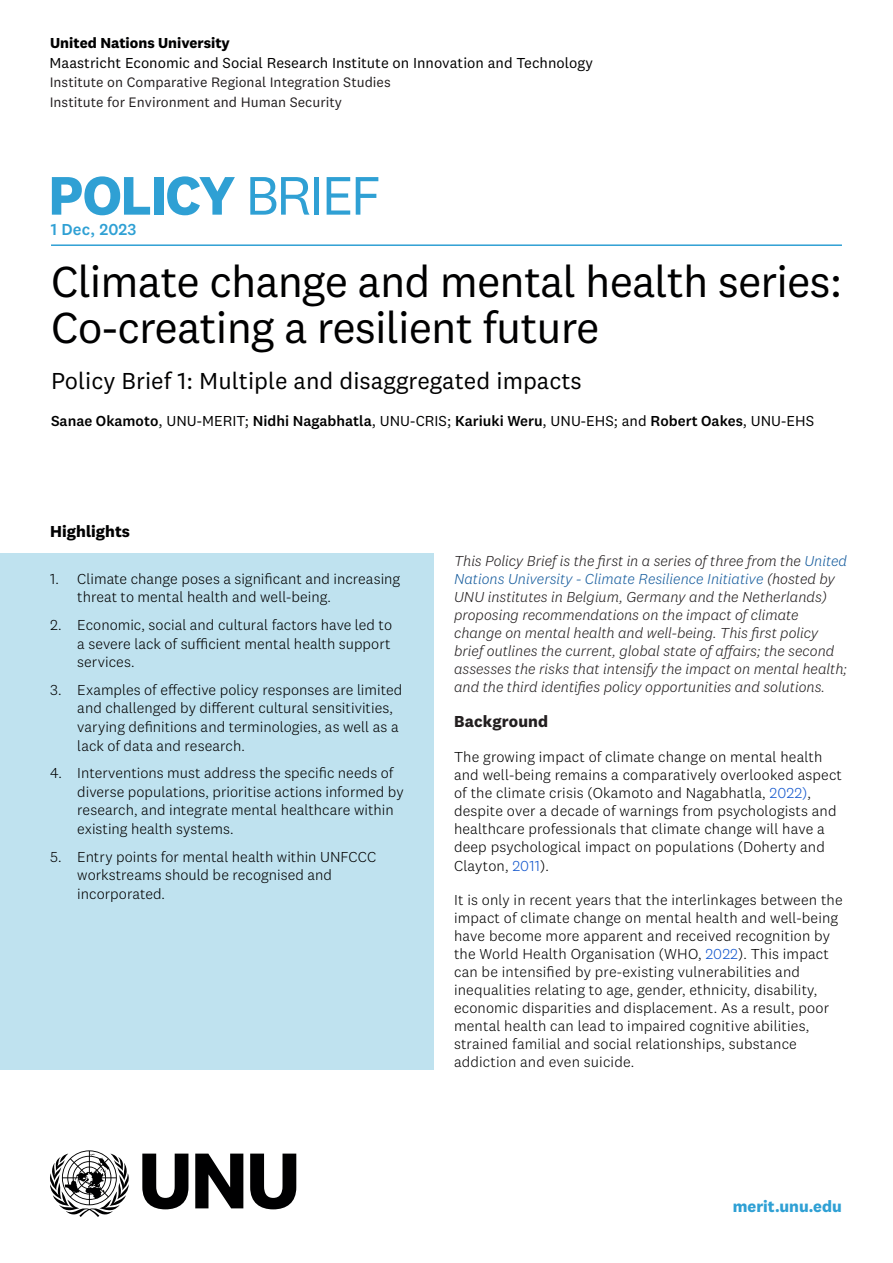
<style>
.page{position:relative;width:893px;height:1263px;background:#fff}
.page>*{position:absolute;margin:0;border:0;box-sizing:border-box;transform-origin:0 0}
.t1{font:700 56.25px "National 2";letter-spacing:-.03em;color:#2fa0d4}
.t2{font:45px/46.3px "National 2";letter-spacing:-.02em;color:#000001}
.Sub_Title{font:24px "National 2";color:#000001}
.t3{font:700 16.5px "National 2";color:#2fa0d4}
.t4{font:700 16.5px "National 2";color:#000001}
.t5{font:700 16.5px "National 2";letter-spacing:.01em;color:#231f20}
.t6{font:500 16.5px "National 2";letter-spacing:.01em;color:#2fa0d4}
.t7{font:300 15px/18px "National 2";letter-spacing:.01em;color:#000}
.t8{font:300 15px/18.6px "National 2";color:#000001}
.t9{font:italic 300 15px/18px "National 2";color:#231f20}
.Author{font:500 15px "National 2";color:#000001}
.t10{font:15px "National 2";color:#000001}
.t11{font:700 15px "National 2";color:#000001}
.t12{font:14.25px "National 2";color:#231f20}
.s1{font-weight:400}
.s2{color:#175d9e}
.s3{color:#15c}
</style>
<div class="page">
<svg style="left:142px;top:1153px;width:101px;height:56px"></svg>
<svg style="left:250px;top:1153px;width:46px;height:56px"></svg>
<svg style="left:50px;top:1150px;width:79px;height:67px"></svg>
<div style="left:0;top:553px;width:434px;height:517px;background:#bfe2ef"></div>
<hr style="left:51px;top:244px;width:791px;height:2px;background:#2fa0d4">
<p class="t11" style="left:50px;top:34px;width:181px">United Nations University</p>
<p class="t10" style="left:50px;top:53px;width:545px">Maastricht Economic and Social Research Institute on Innovation and Technology</p>
<p class="t12" style="left:50px;top:74px;width:342px">Institute on Comparative Regional Integration Studies</p>
<p class="t12" style="left:50px;top:93px;width:294px">Institute for Environment and Human Security</p>
<p class="t1" style="left:48px;top:161px;width:334px">POLICY <span class="s1">BRIEF</span></p>
<p class="t6" style="left:51px;top:220px;width:87px">1 Dec, 2023</p>
<p class="t2" style="left:51px;top:258px;width:793px">Climate change and mental health series:<br>Co-creating a resilient future</p>
<p class="Sub_Title" style="left:51px;top:367px;width:532px">Policy Brief 1: Multiple and disaggregated impacts</p>
<p class="Author" style="left:51px;top:412px;width:765px">Sanae Okamoto<span class="s1">, UNU-MERIT;</span> Nidhi Nagabhatla<span class="s1">, UNU-CRIS;</span> Kariuki Weru<span class="s1">, UNU-EHS; and</span> Robert Oakes<span class="s1">, UNU-EHS</span></p>
<p class="t4" style="left:50px;top:522px;width:81px">Highlights</p>
<p class="t8" style="left:77px;top:569px;width:324px;text-indent:-27px">1. Climate change poses a significant and increasing threat to mental health and well-being.</p>
<p class="t8" style="left:77px;top:615px;width:316px;text-align:justify;text-indent:-27px">2. Economic, social and cultural factors have led to a severe lack of sufficient mental health support services.</p>
<p class="t8" style="left:77px;top:680px;width:327px;text-indent:-27px">3. Examples of effective policy responses are limited and challenged by different cultural sensitivities, varying definitions and terminologies, as well as a lack of data and research.</p>
<p class="t8" style="left:77px;top:764px;width:328px;text-indent:-27px">4. Interventions must address the specific needs of diverse populations, prioritise actions informed by research, and integrate mental healthcare within existing health systems.</p>
<p class="t8" style="left:77px;top:847px;width:300px;text-indent:-27px">5. Entry points for mental health within UNFCCC workstreams should be recognised and incorporated.</p>
<p class="t9" style="left:454px;top:552px;width:395px">This Policy Brief is the first in a series of three from the <span class="s2">United Nations University - Climate Resilience Initiative</span> (hosted by UNU institutes in Belgium, Germany and the Netherlands) proposing recommendations on the impact of climate change on mental health and well-being. This first policy brief outlines the current, global state of affairs; the second assesses the risks that intensify the impact on mental health; and the third identifies policy opportunities and solutions.</p>
<p class="t5" style="left:454px;top:711px;width:96px">Background</p>
<p class="t7" style="left:454px;top:748px;width:389px">The growing impact of climate change on mental health and well-being remains a comparatively overlooked aspect of the climate crisis (Okamoto and Nagabhatla, <span class="s3">2022)</span>, despite over a decade of warnings from psychologists and healthcare professionals that climate change will have a deep psychological impact on populations (Doherty and Clayton, <span class="s3">2011</span>).</p>
<p class="t7" style="left:454px;top:890px;width:390px">It is only in recent years that the interlinkages between the impact of climate change on mental health and well-being have become more apparent and received recognition by the World Health Organisation (WHO, <span class="s3">2022</span>). This impact can be intensified by pre-existing vulnerabilities and inequalities relating to age, gender, ethnicity, disability, economic disparities and displacement. As a result, poor mental health can lead to impaired cognitive abilities, strained familial and social relationships, substance addiction and even suicide.</p>
<p class="t3" style="left:733px;top:1196px;width:111px">merit.unu.edu</p>
</div>
